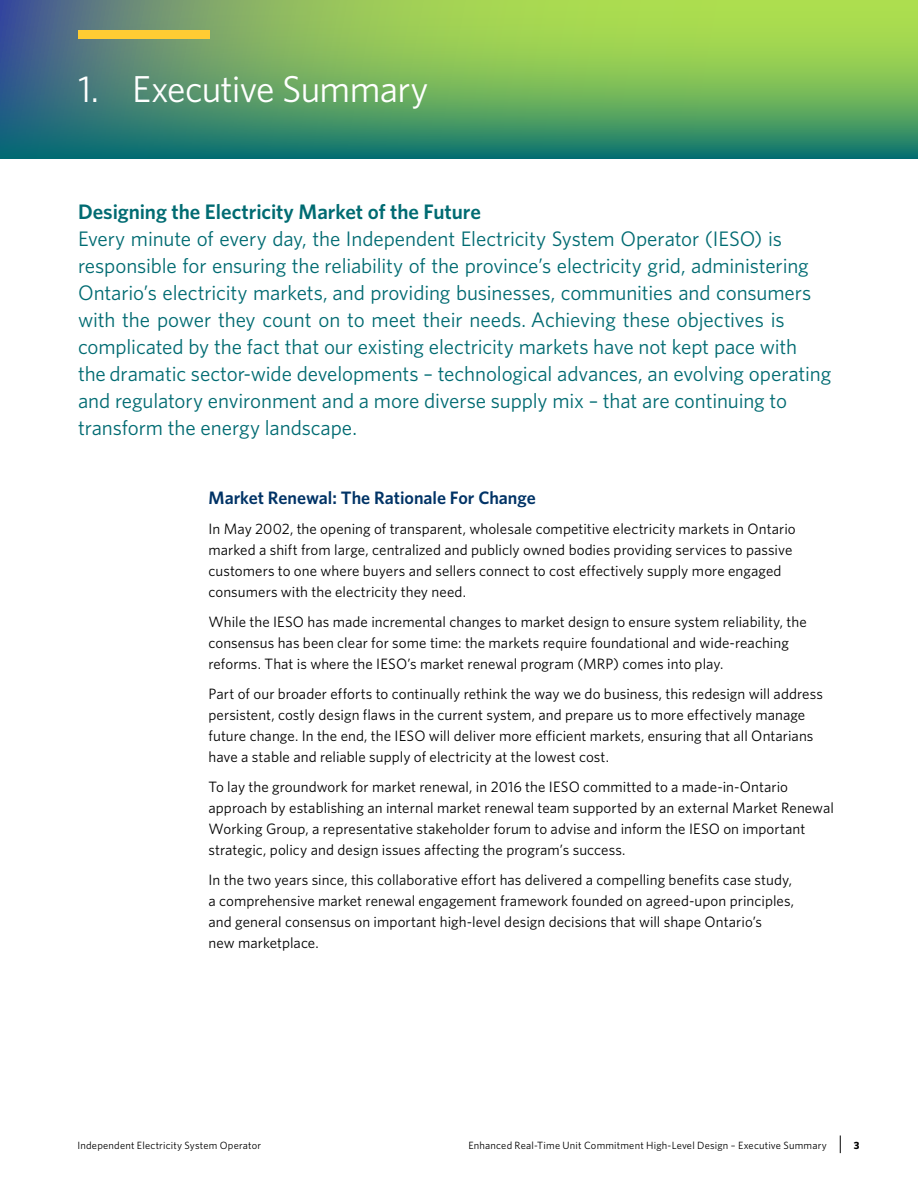
<style>
.page{position:relative;width:918px;height:1188px;background:#fff}
.page>*{position:absolute;margin:0;border:0;box-sizing:border-box;transform-origin:0 0}
.t1{font:37.5px "Whitney";letter-spacing:-.02em;color:#fff}
.t2{font:21px/27px "Whitney";letter-spacing:-.005em;color:#006b72}
.t3{font:600 21px "Whitney";color:#006b72}
.t4{font:600 18px "Whitney";letter-spacing:-.005em;color:#036}
.t5{font:15px/21px "Whitney";letter-spacing:.005em;color:#000}
.t6{font:10.5px "Whitney";letter-spacing:.02em;color:#000}
.t7{font:700 10.5px "Whitney";color:#000}
</style>
<div class="page">
<svg style="left:0;top:0;width:918px;height:159px;background:#65a464"></svg>
<svg style="left:840px;top:1136px;width:1px;height:17px"></svg>
<div style="left:78px;top:30px;width:132px;height:9px;background:#fc3"></div>
<h1 class="t1" style="left:78px;top:64px;width:352px">1. Executive Summary</h1>
<h2 class="t3" style="left:78px;top:198px;width:405px">Designing the Electricity Market of the Future</h2>
<p class="t2" style="left:78px;top:225px;width:755px">Every minute of every day, the Independent Electricity System Operator (IESO) is responsible for ensuring the reliability of the province’s electricity grid, administering Ontario’s electricity markets, and providing businesses, communities and consumers with the power they count on to meet their needs. Achieving these objectives is complicated by the fact that our existing electricity markets have not kept pace with<br>the dramatic sector-wide developments – technological advances, an evolving operating and regulatory environment and a more diverse supply mix – that are continuing to transform the energy landscape.</p>
<h3 class="t4" style="left:208px;top:486px;width:329px">Market Renewal: The Rationale For Change</h3>
<p class="t5" style="left:208px;top:518px;width:589px">In May 2002, the opening of transparent, wholesale competitive electricity markets in Ontario marked a shift from large, centralized and publicly owned bodies providing services to passive customers to one where buyers and sellers connect to cost effectively supply more engaged consumers with the electricity they need.</p>
<p class="t5" style="left:208px;top:611px;width:600px">While the IESO has made incremental changes to market design to ensure system reliability, the consensus has been clear for some time: the markets require foundational and wide-reaching reforms. That is where the IESO’s market renewal program (MRP) comes into play.</p>
<p class="t5" style="left:208px;top:683px;width:616px">Part of our broader efforts to continually rethink the way we do business, this redesign will address persistent, costly design flaws in the current system, and prepare us to more effectively manage future change. In the end, the IESO will deliver more efficient markets, ensuring that all Ontarians have a stable and reliable supply of electricity at the lowest cost.</p>
<p class="t5" style="left:208px;top:776px;width:627px">To lay the groundwork for market renewal, in 2016 the IESO committed to a made-in-Ontario approach by establishing an internal market renewal team supported by an external Market Renewal Working Group, a representative stakeholder forum to advise and inform the IESO on important strategic, policy and design issues affecting the program’s success.</p>
<p class="t5" style="left:208px;top:869px;width:587px">In the two years since, this collaborative effort has delivered a compelling benefits case study, a comprehensive market renewal engagement framework founded on agreed-upon principles, and general consensus on important high-level design decisions that will shape Ontario’s<br>new marketplace.</p>
<p class="t6" style="left:77px;top:1138px;width:185px">Independent Electricity System Operator</p>
<p class="t6" style="left:468px;top:1138px;width:360px">Enhanced Real-Time Unit Commitment High-Level Design – Executive Summary</p>
<p class="t7" style="left:854px;top:1138px;width:7px">3</p>
</div>
